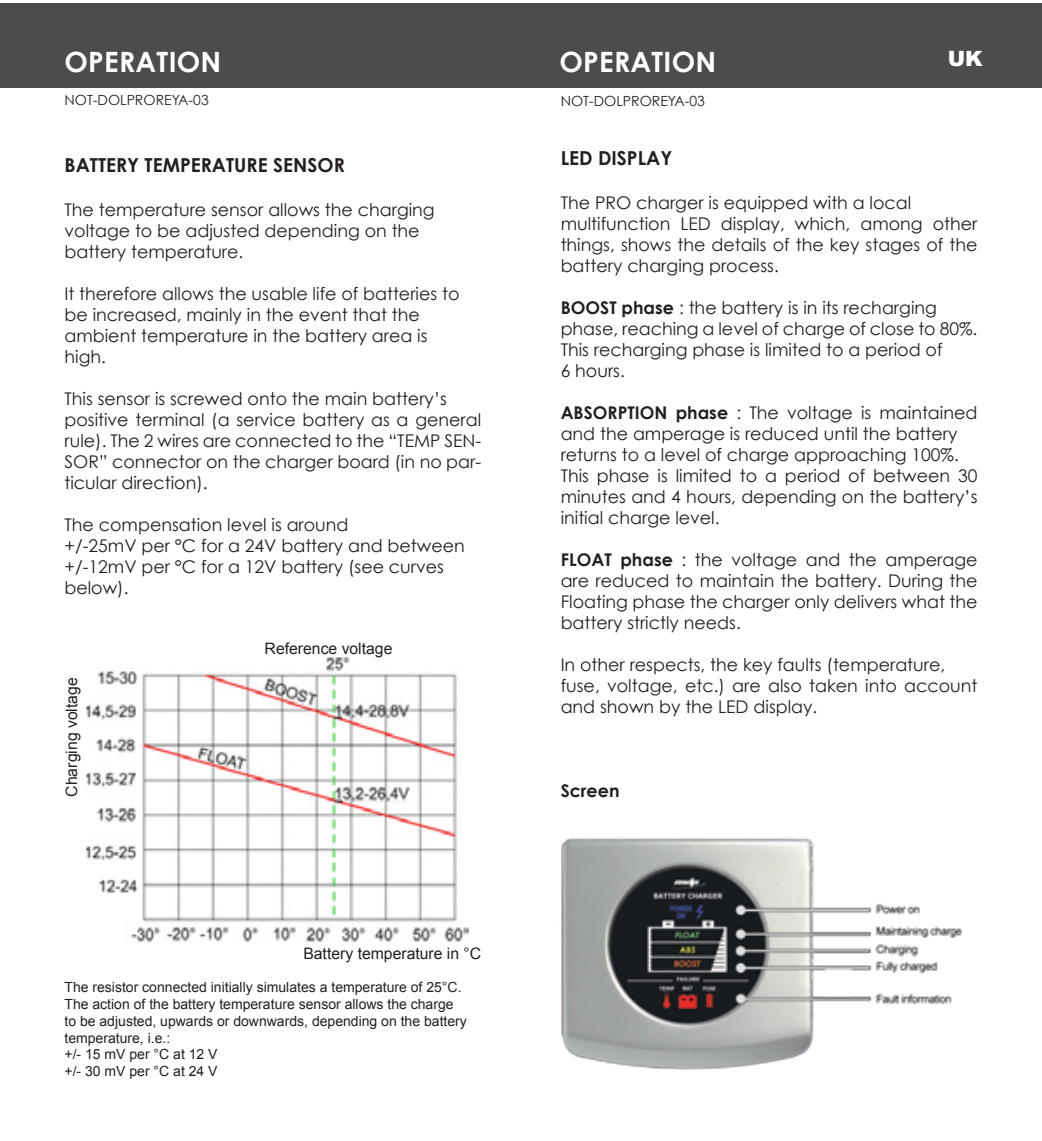
<style>
.page{position:relative;width:1042px;height:1141px;background:#fff}
.page>*{position:absolute;margin:0;border:0;box-sizing:border-box;transform-origin:0 0}
.t1{font:700 28px "Century Gothic";letter-spacing:.01em;color:#fff}
.t2{font:900 21px "Arial";color:#fff}
.t3{font:700 19.25px "Century Gothic";color:#231f20}
.t4{font:17.5px/21px "Century Gothic";color:#231f20}
.t5{font:700 17.5px "Century Gothic";color:#231f20}
.t6{font:15.75px "Arial";color:#231f20}
.t7{font:14px/16.8px "Arial";color:#231f20}
.t8{font:14px "Century Gothic";color:#231f20}
.s1{font-weight:700}
</style>
<div class="page">
<div style="left:0;top:3px;width:1042px;height:84px;background:#4b4c4d"></div>
<img style="left:86px;top:656px;width:382px;height:286px">
<img style="left:561px;top:837px;width:401px;height:233px">
<h1 class="t1" style="left:64px;top:45px;width:158px">OPERATION</h1>
<h1 class="t1" style="left:559px;top:45px;width:158px">OPERATION</h1>
<p class="t8" style="left:64px;top:92px;width:146px">NOT-DOLPROREYA-03</p>
<p class="t8" style="left:561px;top:92px;width:146px">NOT-DOLPROREYA-03</p>
<p class="t2" style="left:948px;top:43px;width:36px">UK</p>
<p class="t3" style="left:64px;top:153px;width:282px">BATTERY TEMPERATURE SENSOR</p>
<p class="t4" style="left:64px;top:199px;width:372px">The temperature sensor allows the charging voltage to be adjusted depending on the battery temperature.</p>
<p class="t4" style="left:64px;top:283px;width:396px">It therefore allows the usable life of batteries to be increased, mainly in the event that the ambient temperature in the battery area is high.</p>
<p class="t4" style="left:64px;top:388px;width:418px">This sensor is screwed onto the main battery’s positive terminal (a service battery as a general rule). The 2 wires are connected to the “TEMP SEN-SOR” connector on the charger board (in no par&shy;ticular direction).</p>
<p class="t4" style="left:64px;top:514px;width:402px">The compensation level is around<br>+/-25mV per °C for a 24V battery and between +/-12mV per °C for a 12V battery (see curves below).</p>
<p class="t6" style="left:61px;top:797px;width:121px;rotate:-90deg">Charging voltage</p>
<p class="t6" style="left:265px;top:638px;width:129px">Reference voltage</p>
<p class="t6" style="left:303px;top:943px;width:179px">Battery temperature in °C</p>
<p class="t7" style="left:64px;top:979px;width:404px">The resistor connected initially simulates a temperature of 25°C.<br>The action of the battery temperature sensor allows the charge to be adjusted, upwards or downwards, depending on the battery temperature, i.e.:<br>+/- 15 mV per °C at 12 V<br>+/- 30 mV per °C at 24 V</p>
<p class="t3" style="left:561px;top:146px;width:113px">LED DISPLAY</p>
<p class="t4" style="left:561px;top:192px;width:418px">The PRO charger is equipped with a local multifunction LED display, which, among other things, shows the details of the key stages of the battery charging process.</p>
<p class="t4" style="left:561px;top:297px;width:418px"><span class="s1">BOOST phase</span> : the battery is in its recharging phase, reaching a level of charge of close to 80%.<br>This recharging phase is limited to a period of<br>6 hours.</p>
<p class="t4" style="left:561px;top:402px;width:418px"><span class="s1">ABSORPTION phase</span> : The voltage is maintained and the amperage is reduced until the battery returns to a level of charge approaching 100%.<br>This phase is limited to a period of between 30 minutes and 4 hours, depending on the battery’s initial charge level.</p>
<p class="t4" style="left:561px;top:549px;width:418px;text-align:justify"><span class="s1">FLOAT phase</span> : the voltage and the amperage are reduced to maintain the battery. During the Floating phase the charger only delivers what the battery strictly needs.</p>
<p class="t4" style="left:561px;top:654px;width:418px">In other respects, the key faults (temperature, fuse, voltage, etc.) are also taken into account and shown by the LED display.</p>
<p class="t5" style="left:561px;top:780px;width:60px">Screen</p>
</div>
